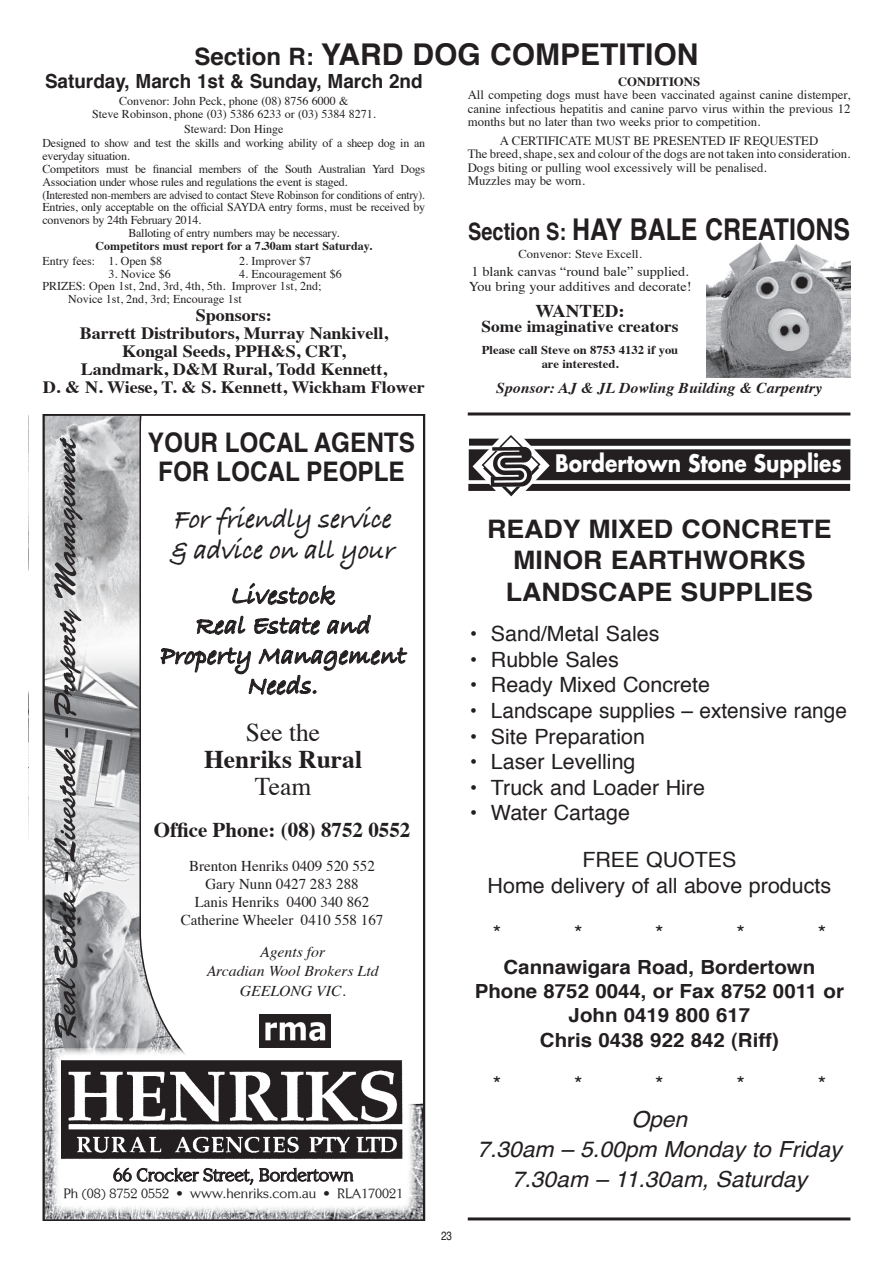
<style>
.page{position:relative;width:893px;height:1263px;background:#fff}
.page>*{position:absolute;margin:0;border:0;box-sizing:border-box;transform-origin:0 0}
.t1{font:700 30px "Helvetica";color:#231f20}
.t2{font:700 30px "Helvetica";color:#231f20;scale:.83 1}
.t3{font:italic 28.5px/31.5px "Bradley Hand ITCTT Bold";color:#231f20;scale:.9 1}
.t4{font:italic 27px/30px "Bradley Hand ITCTT Bold";color:#231f20;text-align:center;scale:.9 1}
.t5{font:700 27px/28.5px "Helvetica";color:#231f20;text-align:center;scale:.9 1}
.t6{font:700 25.5px "Helvetica";color:#231f20;scale:1.05 1}
.t7{font:700 25.5px/27px "Times";color:#231f20;text-align:center}
.t8{font:700 23.55px "Futura";color:#fff;scale:.86 1}
.t9{font:italic 22.2px "Helvetica";color:#231f20}
.t10{font:21px "Helvetica";color:#231f20}
.t11{font:700 21px "Times";color:#231f20}
.t12{font:20.55px "Helvetica";color:#231f20;scale:1.05 1}
.t13{font:700 19.5px/24px "Helvetica";color:#231f20;text-align:center;scale:1.05 1}
.t14{font:700 19.5px "Helvetica";color:#231f20}
.t15{font:700 18.75px "Helvetica";color:#231f20}
.t16{font:18px "Centabel";color:#231f20;scale:1.04 1}
.t17{font:18px "Centabel";color:#231f20}
.t18{font:700 18px "Times";color:#231f20;scale:1.05 1}
.t19{font:700 17.25px "Times";letter-spacing:-.005em;color:#231f20;scale:1.05 1}
.t20{font:700 16.5px "Times";color:#231f20;scale:1.05 1}
.t21{font:15px/18px "Times";color:#231f20;text-align:center}
.t22{font:italic 15px/19.5px "Times";color:#231f20;text-align:center;scale:1.05 1}
.t23{font:italic 700 15px "Times";color:#231f20;scale:1.05 1}
.t24{font:13.5px/15px "Times";color:#231f20;scale:1.05 1}
.t25{font:13.5px "Centabel";color:#231f20;scale:1.04 1}
.t26{font:12.75px/13.5px "Times";color:#231f20;text-align:justify}
.t27{font:12.75px "Helvetica";color:#231f20}
.t28{font:700 12.75px "Times";color:#231f20}
.t29{font:12px/12.8px "Times";letter-spacing:-.02em;color:#231f20}
.t30{font:12px/12.8px "Times";color:#231f20;text-align:center}
.t31{font:12px "Times";letter-spacing:-.02em;color:#231f20;scale:.94 1}
.t32{font:700 12px "Times";color:#231f20}
.t33{font:700 12px/13.8px "Times";color:#231f20;text-align:center;scale:1.05 1}
.t34{font:12px "Times";color:#231f20;scale:1.05 1}
.t35{font:condensed 12px "Helvetica";color:#231f20}
.s1{font-size:24px}
.s2{font-weight:400}
</style>
<div class="page">
<img style="left:707px;top:242px;width:143px;height:135px">
<svg style="left:43px;top:414px;width:382px;height:806px"></svg>
<div style="left:52px;top:1048px;width:364px;height:165px;background:#fff"></div>
<svg style="left:113px;top:1168px;width:140px;height:17px"></svg>
<svg style="left:259px;top:1168px;width:94px;height:14px"></svg>
<img style="left:62px;top:1060px;width:341px;height:99px">
<svg style="left:232px;top:583px;width:103px;height:23px"></svg>
<svg style="left:160px;top:613px;width:247px;height:82px"></svg>
<img style="left:259px;top:1014px;width:71px;height:33px">
<svg style="left:54px;top:437px;width:29px;height:601px;background:#99999b"></svg>
<hr style="left:468px;top:1217px;width:382px;height:3px;background:#231f20">
<hr style="left:468px;top:412px;width:382px;height:3px;background:#231f20">
<div style="left:514px;top:439px;width:336px;height:7px;background:#231f20"></div>
<div style="left:527px;top:449px;width:323px;height:31px;background:#231f20"></div>
<div style="left:521px;top:484px;width:329px;height:7px;background:#231f20"></div>
<div style="left:468px;top:484px;width:40px;height:7px;background:#231f20"></div>
<div style="left:469px;top:449px;width:31px;height:31px;background:#231f20"></div>
<div style="left:469px;top:439px;width:42px;height:7px;background:#231f20"></div>
<svg style="left:473px;top:438px;width:77px;height:53px"></svg>
<img style="left:481px;top:435px;width:60px;height:62px">
<p class="t1" style="left:194px;top:30px;width:505px"><span class="s1">Section R:</span> yard dog competition</p>
<p class="t28" style="left:618px;top:69px;width:84px">CONDITIONS</p>
<p class="t26" style="left:468px;top:87px;width:384px">All competing dogs must have been vaccinated against canine distemper, canine infectious hepatitis and canine parvo virus within the previous 12 months but no later than two weeks prior to competition.</p>
<p class="t26" style="left:500px;top:133px;width:320px">A CERTIFICATE MUST BE PRESENTED IF REQUESTED</p>
<p class="t26" style="left:468px;top:146px;width:384px">The breed, shape, sex and colour of the dogs are not taken into consideration.<br>Dogs biting or pulling wool excessively will be penalised.</p>
<p class="t26" style="left:468px;top:173px;width:119px">Muzzles may be worn.</p>
<p class="t14" style="left:45px;top:65px;width:379px">Saturday, March 1st &amp; Sunday, March 2nd</p>
<p class="t30" style="left:92px;top:94px;width:285px">Convenor: John Peck, phone (08) 8756 6000 &amp;<br>Steve Robinson, phone (03) 5386 6233 or (03) 5384 8271.</p>
<p class="t30" style="left:184px;top:121px;width:101px">Steward: Don Hinge</p>
<p class="t29" style="left:43px;top:136px;width:384px">Designed to show and test the skills and working ability of a sheep dog in an everyday situation.</p>
<p class="t29" style="left:43px;top:162px;width:384px">Competitors must be financial members of the South Australian Yard Dogs<br>Association under whose rules and regulations the event is staged.</p>
<p class="t31" style="left:43px;top:183px;width:408px">(Interested non-members are advised to contact Steve Robinson for conditions of entry).</p>
<p class="t29" style="left:43px;top:200px;width:384px">Entries, only acceptable on the official SAYDA entry forms, must be received by convenors by 24th February 2014.</p>
<p class="t29" style="left:128px;top:225px;width:212px">Balloting of entry numbers may be necessary.</p>
<p class="t32" style="left:96px;top:234px;width:278px">Competitors must report for a 7.30am start Saturday.</p>
<p class="t30" style="left:43px;top:253px;width:121px">Entry fees: 1. Open $8</p>
<p class="t30" style="left:239px;top:253px;width:74px">2. Improver $7</p>
<p class="t29" style="left:109px;top:266px;width:64px">3. Novice $6</p>
<p class="t30" style="left:239px;top:266px;width:104px">4. Encouragement $6</p>
<p class="t30" style="left:68px;top:279px;width:255px;text-align:left;text-indent:-26px">PRIZES: Open 1st, 2nd, 3rd, 4th, 5th. Improver 1st, 2nd;<br>Novice 1st, 2nd, 3rd; Encourage 1st</p>
<p class="t19" style="left:196px;top:298px;width:74px">Sponsors:</p>
<p class="t19" style="left:80px;top:316px;width:295px">Barrett Distributors, Murray Nankivell,</p>
<p class="t19" style="left:122px;top:334px;width:214px">Kongal Seeds, PPH&amp;S, CRT,</p>
<p class="t19" style="left:81px;top:352px;width:293px">Landmark, D&amp;M Rural, Todd Kennett,</p>
<p class="t19" style="left:43px;top:370px;width:365px">D. &amp; N. Wiese, T. &amp; S. Kennett, Wickham Flower</p>
<p class="t2" style="left:468px;top:205px;width:458px"><span class="s1">Section S:</span> Hay Bale Creations</p>
<p class="t34" style="left:518px;top:242px;width:119px">Convenor: Steve Excell.</p>
<p class="t24" style="left:469px;top:263px;width:214px">1 blank canvas “round bale” supplied.<br>You bring your additives and decorate!</p>
<p class="t18" style="left:535px;top:294px;width:87px">Wanted:</p>
<p class="t20" style="left:482px;top:311px;width:189px">Some imaginative creators</p>
<p class="t33" style="left:482px;top:342px;width:189px">Please call Steve on 8753 4132 if you are interested.</p>
<p class="t23" style="left:496px;top:374px;width:312px">Sponsor: AJ &amp; JL Dowling Building &amp; Carpentry</p>
<p class="t15" style="left:237px;top:424px;width:192px">AUCTION REMINDER</p>
<p class="t5" style="left:148px;top:429px;width:298px">YOUR LOCAL AGENTS<br>FOR LOCAL PEOPLE</p>
<p class="t27" style="left:270px;top:460px;width:125px">(if not previously sold)</p>
<p class="t3" style="left:171px;top:504px;width:256px">Forfriendly service &amp; adviceon allyour</p>
<p class="t4" style="left:159px;top:582px;width:281px">Livestock<br>RealEstate and<br>Property Management<br>Needs.</p>
<p class="t7" style="left:204px;top:716px;width:159px"><span class="s2">See the<br></span>Henriks Rural<br><span class="s2">Team</span></p>
<p class="t11" style="left:154px;top:809px;width:258px">Office Phone: (08) 8752 0552</p>
<p class="t21" style="left:181px;top:856px;width:204px">Brenton Henriks 0409 520 552<br>Gary Nunn 0427 283 288<br>Lanis Henriks 0400 340 862<br>Catherine Wheeler 0410 558 167</p>
<p class="t22" style="left:207px;top:941px;width:165px">Agents for<br>Arcadian Wool Brokers Ltd<br>GeeLonG Vic.</p>
<p class="t17" style="left:161px;top:819px;width:78px">“Light and</p>
<p class="t16" style="left:113px;top:1164px;width:233px">66 Crocker Street, Bordertown</p>
<p class="t25" style="left:63px;top:1185px;width:328px">Ph (08) 8752 0552 • www.henriks.com.au • RLA170021</p>
<p class="t35" style="left:441px;top:1228px;width:12px">23</p>
<p class="t8" style="left:555px;top:448px;width:335px">Bordertown Stone Supplies</p>
<p class="t6" style="left:487px;top:508px;width:19px">READY</p>
<p class="t6" style="left:588px;top:508px;width:181px">MIXED CONCRETE</p>
<p class="t6" style="left:513px;top:540px;width:38px">MINOR</p>
<p class="t6" style="left:611px;top:540px;width:18px">EART</p>
<p class="t6" style="left:684px;top:540px;width:118px">HWOR KS</p>
<p class="t6" style="left:506px;top:571px;width:18px">LAND</p>
<p class="t6" style="left:580px;top:571px;width:54px">SCAPE</p>
<p class="t6" style="left:681px;top:571px;width:51px">SUPPLIE</p>
<p class="t6" style="left:795px;top:571px;width:19px">S</p>
<p class="t10" style="left:470px;top:618px;width:191px">• Sand/Metal Sales</p>
<p class="t10" style="left:470px;top:643px;width:150px">• Rubble Sales</p>
<p class="t10" style="left:470px;top:669px;width:242px">• Ready Mixed Concrete</p>
<p class="t10" style="left:470px;top:694px;width:378px">• Landscape supplies – extensive range</p>
<p class="t10" style="left:470px;top:720px;width:177px">• Site Preparation</p>
<p class="t10" style="left:470px;top:745px;width:167px">• Laser Levelling</p>
<p class="t10" style="left:470px;top:771px;width:237px">• Truck and Loader Hire</p>
<p class="t10" style="left:470px;top:796px;width:162px">• Water Cartage</p>
<p class="t10" style="left:582px;top:843px;width:152px">Free Quotes</p>
<p class="t10" style="left:488px;top:870px;width:345px">Home delivery of all above products</p>
<p class="t12" style="left:493px;top:917px;width:10px">*</p>
<p class="t12" style="left:574px;top:917px;width:10px">*</p>
<p class="t12" style="left:655px;top:917px;width:10px">*</p>
<p class="t12" style="left:736px;top:917px;width:10px">*</p>
<p class="t12" style="left:818px;top:917px;width:10px">*</p>
<p class="t13" style="left:503px;top:956px;width:298px">Cannawigara Road, Bordertown</p>
<p class="t13" style="left:475px;top:980px;width:353px">Phone 8752 0044, or Fax 8752 0011 or<br>John 0419 800 617</p>
<p class="t13" style="left:540px;top:1028px;width:229px">Chris 0438 922 842 (Riff)</p>
<p class="t12" style="left:493px;top:1068px;width:10px">*</p>
<p class="t12" style="left:574px;top:1068px;width:10px">*</p>
<p class="t12" style="left:655px;top:1068px;width:10px">*</p>
<p class="t12" style="left:736px;top:1068px;width:10px">*</p>
<p class="t12" style="left:818px;top:1068px;width:10px">*</p>
<p class="t9" style="left:631px;top:1102px;width:57px">Open</p>
<p class="t9" style="left:477px;top:1132px;width:366px">7.30am – 5.00pm Monday to Friday</p>
<p class="t9" style="left:512px;top:1162px;width:297px">7.30am – 11.30am, Saturday</p>
</div>
